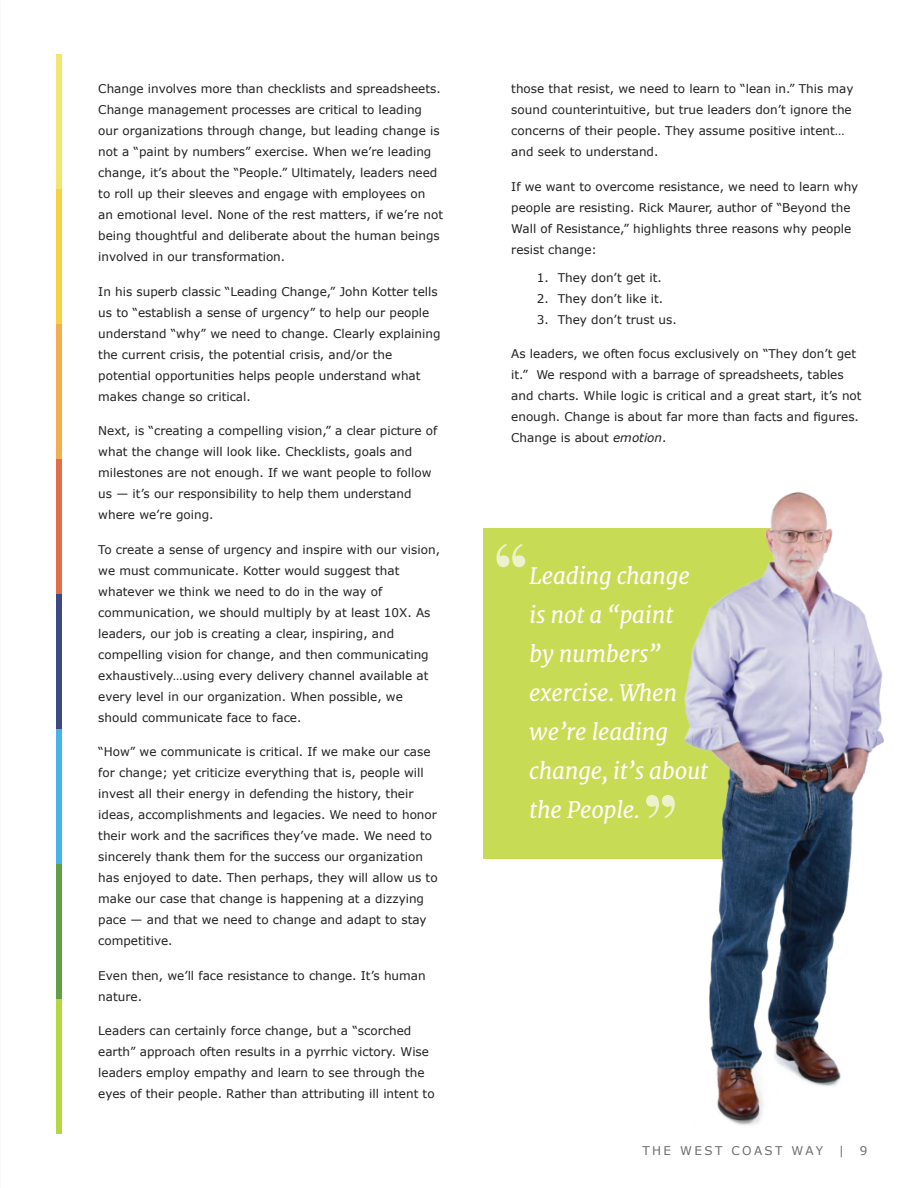
<style>
.page{position:relative;width:918px;height:1188px;background:#fff}
.page>*{position:absolute;margin:0;border:0;box-sizing:border-box;transform-origin:0 0}
.t1{font:93px "Playfair Display";color:#ebf2cc}
.t2{font:italic 22.5px/39px "Merriweather";letter-spacing:-.01em;color:#fff}
.t3{font:12px/21px "Verdana";color:#231f20}
.t4{font:12px "Verdana";letter-spacing:.2em;color:#6c6d70}
.s1{font-style:italic}
</style>
<div class="page">
<div style="left:57px;top:999px;width:5px;height:135px;background:#b6d741"></div>
<div style="left:57px;top:864px;width:5px;height:135px;background:#5ea045"></div>
<div style="left:57px;top:729px;width:5px;height:135px;background:#48b3e5"></div>
<div style="left:57px;top:594px;width:5px;height:135px;background:#3c4a84"></div>
<div style="left:57px;top:459px;width:5px;height:135px;background:#e36d4a"></div>
<div style="left:57px;top:324px;width:5px;height:135px;background:#f6ad51"></div>
<div style="left:57px;top:189px;width:5px;height:135px;background:#f7d142"></div>
<div style="left:57px;top:54px;width:5px;height:135px;background:#f1e670"></div>
<div style="left:483px;top:528px;width:309px;height:331px;background:#c8db54"></div>
<img style="left:684px;top:492px;width:200px;height:633px">
<p class="t3" style="left:98px;top:79px;width:346px">Change involves more than checklists and spreadsheets.<br>Change management processes are critical to leading our organizations through change, but leading change is not a “paint by numbers” exercise. When we’re leading change, it’s about the “People.” Ultimately, leaders need to roll up their sleeves and engage with employees on an emotional level. None of the rest matters, if we’re not being thoughtful and deliberate about the human beings involved in our transformation.</p>
<p class="t3" style="left:98px;top:281px;width:344px">In his superb classic “Leading Change,” John Kotter tells us to “establish a sense of urgency” to help our people understand “why” we need to change. Clearly explaining the current crisis, the potential crisis, and/or the potential opportunities helps people understand what makes change so critical.</p>
<p class="t3" style="left:98px;top:421px;width:340px">Next, is “creating a compelling vision,” a clear picture of what the change will look like. Checklists, goals and milestones are not enough. If we want people to follow us — it’s our responsibility to help them understand where we’re going.</p>
<p class="t3" style="left:98px;top:539px;width:343px">To create a sense of urgency and inspire with our vision, we must communicate. Kotter would suggest that whatever we think we need to do in the way of communication, we should multiply by at least 10X. As leaders, our job is creating a clear, inspiring, and compelling vision for change, and then communicating exhaustively…using every delivery channel available at every level in our organization. When possible, we should communicate face to face.</p>
<p class="t3" style="left:98px;top:742px;width:341px">“How” we communicate is critical. If we make our case for change; yet criticize everything that is, people will invest all their energy in defending the history, their ideas, accomplishments and legacies. We need to honor their work and the sacrifices they’ve made. We need to sincerely thank them for the success our organization has enjoyed to date. Then perhaps, they will allow us to make our case that change is happening at a dizzying pace — and that we need to change and adapt to stay competitive.</p>
<p class="t3" style="left:98px;top:965px;width:329px">Even then, we’ll face resistance to change. It’s human nature.</p>
<p class="t3" style="left:98px;top:1021px;width:338px">Leaders can certainly force change, but a “scorched earth” approach often results in a pyrrhic victory. Wise leaders employ empathy and learn to see through the eyes of their people. Rather than attributing ill intent to</p>
<p class="t3" style="left:511px;top:79px;width:344px">those that resist, we need to learn to “lean in.” This may sound counterintuitive, but true leaders don’t ignore the concerns of their people. They assume positive intent… and seek to understand.</p>
<p class="t3" style="left:511px;top:176px;width:348px">If we want to overcome resistance, we need to learn why people are resisting. Rick Maurer, author of “Beyond the Wall of Resistance,” highlights three reasons why people resist change:</p>
<p class="t3" style="left:537px;top:267px;width:127px">1. They don’t get it.</p>
<p class="t3" style="left:537px;top:288px;width:128px">2. They don’t like it.</p>
<p class="t3" style="left:537px;top:309px;width:142px">3. They don’t trust us.</p>
<p class="t3" style="left:511px;top:343px;width:352px">As leaders, we often focus exclusively on “They don’t get it.” We respond with a barrage of spreadsheets, tables and charts. While logic is critical and a great start, it’s not enough. Change is about far more than facts and figures.<br>Change is about <span class="s1">emotion</span>.</p>
<p class="t1" style="left:491px;top:518px;width:40px">“</p>
<p class="t2" style="left:529px;top:557px;width:162px">Leading change is not a “paint</p>
<p class="t2" style="left:529px;top:635px;width:181px">by numbers” exercise. When we’re leading change, it’s about the People.</p>
<p class="t1" style="left:641px;top:769px;width:40px">”</p>
<p class="t4" style="left:642px;top:1143px;width:182px">THE WEST COAST WAY</p>
<p class="t4" style="left:839px;top:1143px;width:7px">|</p>
<p class="t4" style="left:860px;top:1143px;width:9px">9</p>
</div>
